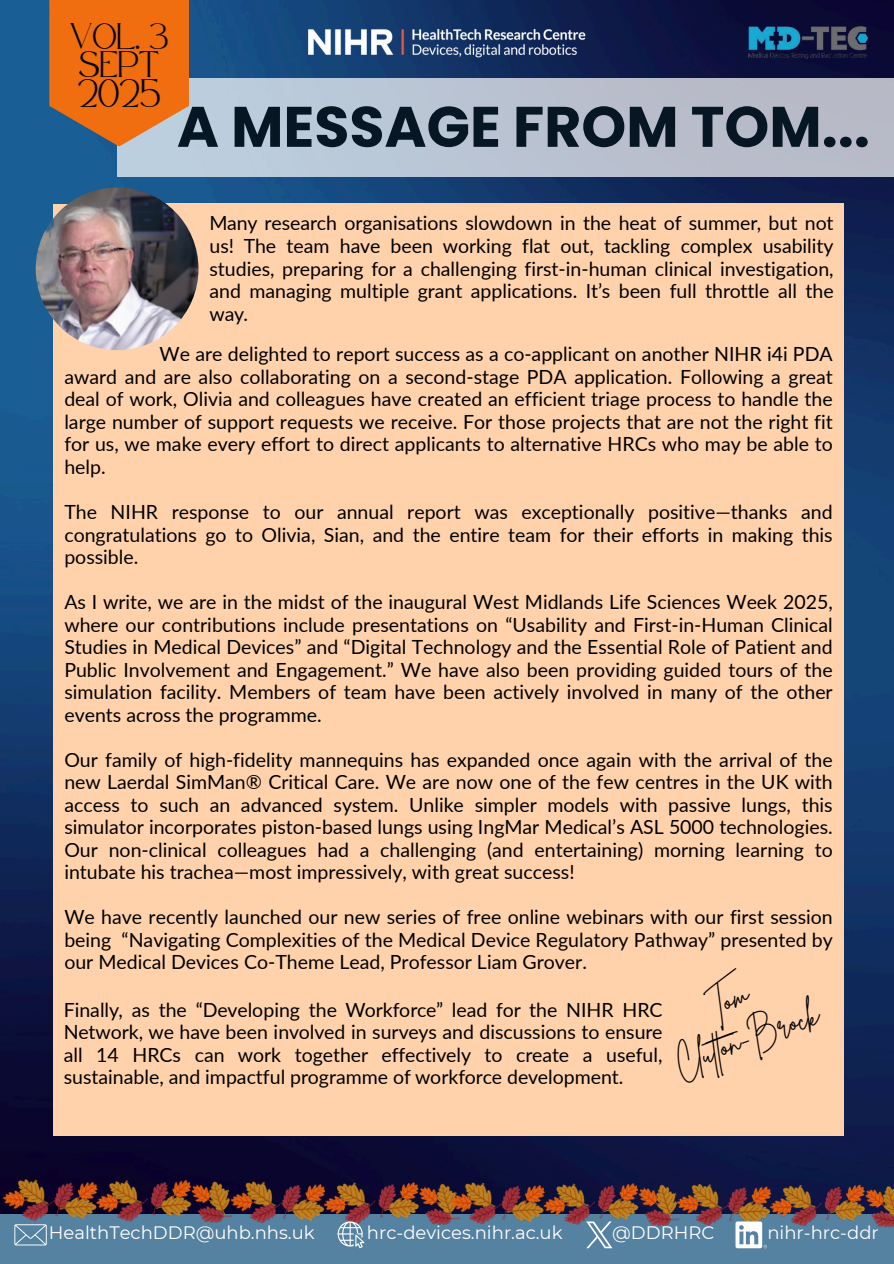
<style>
.page{position:relative;width:894px;height:1264px;background:#fff}
.page>*{position:absolute;margin:0;border:0;box-sizing:border-box;transform-origin:0 0}
.t1{font:700 57px "Poppins";color:#061623}
.t2{font:30.45px/42.5px "Brittany Signature";color:#000;text-align:center}
.t3{font:19.5px/22.5px "Lato";color:#000;text-align:justify}
.t4{font:19.5px "Safira March";color:#000}
.t5{font:18px "Montserrat";color:#fff}
.t6{font:18px/28.2px "Safira March";color:#000;text-align:center}
</style>
<div class="page">
<img style="left:0;top:0;width:893px;height:1181px">
<div style="left:53px;top:204px;width:790px;height:930px;background:#ffd2ac"></div>
<img style="left:743px;top:25px;width:126px;height:35px">
<img style="left:297px;top:18px;width:299px;height:49px">
<div style="left:117px;top:79px;width:776px;height:98px;background:linear-gradient(to right,#bcd0e0,#b8b7c3)"></div>
<img style="left:36px;top:187px;width:162px;height:163px">
<div style="left:0;top:1214px;width:893px;height:49px;background:#5582a1"></div>
<img style="left:59px;top:1176px;width:35px;height:44px">
<img style="left:94px;top:1173px;width:57px;height:49px">
<img style="left:144px;top:1174px;width:42px;height:48px">
<img style="left:186px;top:1172px;width:41px;height:51px">
<img style="left:227px;top:1172px;width:60px;height:52px">
<img style="left:276px;top:1178px;width:46px;height:46px">
<img style="left:322px;top:1175px;width:57px;height:46px">
<img style="left:372px;top:1177px;width:41px;height:44px">
<img style="left:413px;top:1174px;width:34px;height:51px">
<img style="left:447px;top:1173px;width:59px;height:52px">
<img style="left:495px;top:1179px;width:46px;height:46px">
<img style="left:541px;top:1176px;width:57px;height:49px">
<img style="left:591px;top:1178px;width:42px;height:43px">
<img style="left:633px;top:1175px;width:40px;height:51px">
<img style="left:673px;top:1174px;width:59px;height:52px">
<img style="left:722px;top:1181px;width:45px;height:45px">
<img style="left:767px;top:1178px;width:57px;height:48px">
<img style="left:817px;top:1179px;width:42px;height:47px">
<img style="left:0;top:1170px;width:59px;height:51px">
<img style="left:859px;top:1176px;width:34px;height:52px">
<svg style="left:14px;top:1224px;width:33px;height:21px"></svg>
<svg style="left:337px;top:1221px;width:27px;height:27px"></svg>
<svg style="left:586px;top:1221px;width:26px;height:27px"></svg>
<svg style="left:735px;top:1221px;width:31px;height:27px"></svg>
<svg style="left:49px;top:0;width:140px;height:146px;background:#c77942"></svg>
<img style="left:66px;top:16px;width:106px;height:104px">
<p class="t6" style="left:70px;top:29px;width:100px">VOL. 3<br>SEPT</p>
<p class="t4" style="left:78px;top:88px;width:84px">2025</p>
<h1 class="t1" style="left:177px;top:87px;width:694px">A MESSAGE FROM TOM...</h1>
<p class="t3" style="left:209px;top:212px;width:625px">Many research organisations slowdown in the heat of summer, but not us! The team have been working flat out, tackling complex usability studies, preparing for a challenging first-in-human clinical investigation, and managing multiple grant applications. It’s been full throttle all the way.</p>
<p class="t3" style="left:64px;top:342px;width:769px;text-indent:95px">We are delighted to report success as a co-applicant on another NIHR i4i PDA award and are also collaborating on a second-stage PDA application. Following a great deal of work, Olivia and colleagues have created an efficient triage process to handle the large number of support requests we receive. For those projects that are not the right fit for us, we make every effort to direct applicants to alternative HRCs who may be able to help.</p>
<p class="t3" style="left:64px;top:500px;width:769px">The NIHR response to our annual report was exceptionally positive—thanks and congratulations go to Olivia, Sian, and the entire team for their efforts in making this possible.</p>
<p class="t3" style="left:64px;top:590px;width:769px">As I write, we are in the midst of the inaugural West Midlands Life Sciences Week 2025, where our contributions include presentations on “Usability and First-in-Human Clinical Studies in Medical Devices” and “Digital Technology and the Essential Role of Patient and Public Involvement and Engagement.” We have also been providing guided tours of the simulation facility. Members of team have been actively involved in many of the other events across the programme.</p>
<p class="t3" style="left:64px;top:748px;width:769px">Our family of high-fidelity mannequins has expanded once again with the arrival of the new Laerdal SimMan® Critical Care. We are now one of the few centres in the UK with access to such an advanced system. Unlike simpler models with passive lungs, this simulator incorporates piston-based lungs using IngMar Medical’s ASL 5000 technologies.<br>Our non-clinical colleagues had a challenging (and entertaining) morning learning to intubate his trachea—most impressively, with great success!</p>
<p class="t3" style="left:64px;top:905px;width:769px">We have recently launched our new series of free online webinars with our first session being “Navigating Complexities of the Medical Device Regulatory Pathway” presented by our Medical Devices Co-Theme Lead, Professor Liam Grover.</p>
<h2 class="t2" style="left:654px;top:1004px;width:153px;rotate:-20deg">Tom<br>Clutton-Brock</h2>
<p class="t3" style="left:64px;top:997px;width:600px">Finally, as the “Developing the Workforce” lead for the NIHR HRC Network, we have been involved in surveys and discussions to ensure all 14 HRCs can work together effectively to create a useful, sustainable, and impactful programme of workforce development.</p>
<p class="t5" style="left:49px;top:1221px;width:267px">HealthTechDDR@uhb.nhs.uk</p>
<p class="t5" style="left:367px;top:1221px;width:197px">hrc-devices.nihr.ac.uk</p>
<p class="t5" style="left:612px;top:1221px;width:103px">@DDRHRC</p>
<p class="t5" style="left:767px;top:1221px;width:113px">nihr-hrc-ddr</p>
</div>
